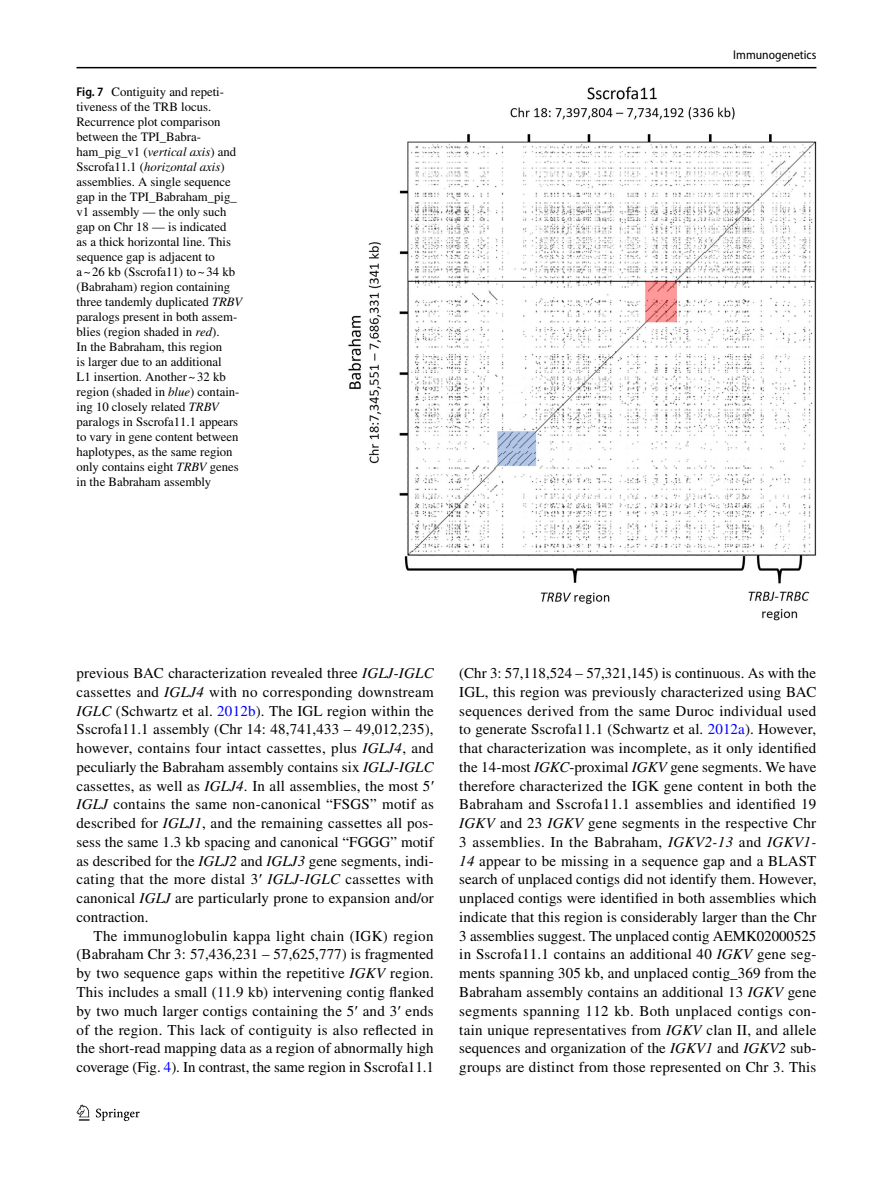
<style>
.page{position:relative;width:893px;height:1187px;background:#fff}
.page>*{position:absolute;margin:0;border:0;box-sizing:border-box;transform-origin:0 0}
.t1{font:15px/18.8px "STIX";letter-spacing:.005em;color:#000;text-align:justify}
.t2{font:12.75px/15px "STIX";color:#000}
.t3{font:semi-condensed 12.75px "Myriad Pro";color:#000}
.s1{font-family:"Myriad Pro";font-weight:600;font-stretch:semi-condensed}
.s2{font-style:italic}
.s3{color:#00f}
.s4{font-family:"Times New Roman"}
</style>
<div class="page">
<hr style="left:77px;top:67px;width:739px;height:1px;background:#000">
<svg style="left:77px;top:1104px;width:12px;height:16px"></svg>
<svg style="left:96px;top:1108px;width:44px;height:12px"></svg>
<img style="left:349px;top:87px;width:467px;height:533px">
<p class="t2" style="left:77px;top:85px;width:167px"><span class="s1">Fig. 7</span> Contiguity and repeti&shy;tiveness of the TRB locus.<br>Recurrence plot comparison between the TPI_Babra&shy;ham_pig_v1 (<span class="s2">vertical axis</span>) and<br>Sscrofa11.1 (<span class="s2">horizontal axis</span>) assemblies. A single sequence gap in the TPI_Babraham_pig_ v1 assembly — the only such gap on Chr 18 — is indicated<br>as a thick horizontal line. This sequence gap is adjacent to a~26 kb (Sscrofa11) to~34 kb (Babraham) region containing three tandemly duplicated <span class="s2">TRBV </span>paralogs present in both assem&shy;blies (region shaded in <span class="s2">red</span>).<br>In the Babraham, this region<br>is larger due to an additional<br>L1 insertion. Another~32 kb region (shaded in <span class="s2">blue</span>) contain&shy;ing 10 closely related <span class="s2">TRBV </span>paralogs in Sscrofa11.1 appears to vary in gene content between haplotypes, as the same region only contains eight <span class="s2">TRBV</span> genes in the Babraham assembly</p>
<p class="t3" style="left:733px;top:48px;width:85px">Immunogenetics</p>
<p class="t1" style="left:77px;top:664px;width:359px">previous BAC characterization revealed three <span class="s2">IGLJ</span>-<span class="s2">IGLC </span>cassettes and <span class="s2">IGLJ4</span> with no corresponding downstream <span class="s2">IGLC</span> (Schwartz et al. <span class="s3">2012b</span>). The IGL region within the Sscrofa11.1 assembly (Chr 14: 48,741,433 – 49,012,235), however, contains four intact cassettes, plus <span class="s2">IGLJ4</span>, and peculiarly the Babraham assembly contains six <span class="s2">IGLJ</span>-<span class="s2">IGLC </span>cassettes, as well as <span class="s2">IGLJ4</span>. In all assemblies, the most 5<span class="s4">′ </span><span class="s2">IGLJ</span> contains the same non-canonical “FSGS” motif as described for <span class="s2">IGLJ1</span>, and the remaining cassettes all pos&shy;sess the same 1.3 kb spacing and canonical “FGGG” motif as described for the <span class="s2">IGLJ2</span> and <span class="s2">IGLJ3</span> gene segments, indi&shy;cating that the more distal 3<span class="s4">′</span> <span class="s2">IGLJ</span>-<span class="s2">IGLC</span> cassettes with canonical <span class="s2">IGLJ</span> are particularly prone to expansion and/or contraction.</p>
<p class="t1" style="left:77px;top:927px;width:359px;text-indent:17px">The immunoglobulin kappa light chain (IGK) region (Babraham Chr 3: 57,436,231 – 57,625,777) is fragmented by two sequence gaps within the repetitive <span class="s2">IGKV</span> region.<br>This includes a small (11.9 kb) intervening contig flanked by two much larger contigs containing the 5<span class="s4">′</span> and 3<span class="s4">′</span> ends of the region. This lack of contiguity is also reflected in the short-read mapping data as a region of abnormally high coverage (Fig. <span class="s3">4</span>). In contrast, the same region in Sscrofa11.1</p>
<p class="t1" style="left:459px;top:664px;width:359px">(Chr 3: 57,118,524 – 57,321,145) is continuous. As with the IGL, this region was previously characterized using BAC sequences derived from the same Duroc individual used to generate Sscrofa11.1 (Schwartz et al. <span class="s3">2012a</span>). However, that characterization was incomplete, as it only identified the 14-most <span class="s2">IGKC</span>-proximal <span class="s2">IGKV</span> gene segments. We have therefore characterized the IGK gene content in both the Babraham and Sscrofa11.1 assemblies and identified 19<br><span class="s2">IGKV</span> and 23 <span class="s2">IGKV</span> gene segments in the respective Chr 3 assemblies. In the Babraham, <span class="s2">IGKV2-13</span> and <span class="s2">IGKV1- 14</span> appear to be missing in a sequence gap and a BLAST search of unplaced contigs did not identify them. However, unplaced contigs were identified in both assemblies which indicate that this region is considerably larger than the Chr 3 assemblies suggest. The unplaced contig AEMK02000525 in Sscrofa11.1 contains an additional 40 <span class="s2">IGKV</span> gene seg&shy;ments spanning 305 kb, and unplaced contig_369 from the Babraham assembly contains an additional 13 <span class="s2">IGKV</span> gene segments spanning 112 kb. Both unplaced contigs con&shy;tain unique representatives from <span class="s2">IGKV</span> clan II, and allele sequences and organization of the <span class="s2">IGKV1</span> and <span class="s2">IGKV2</span> sub&shy;groups are distinct from those represented on Chr 3. This</p>
</div>
